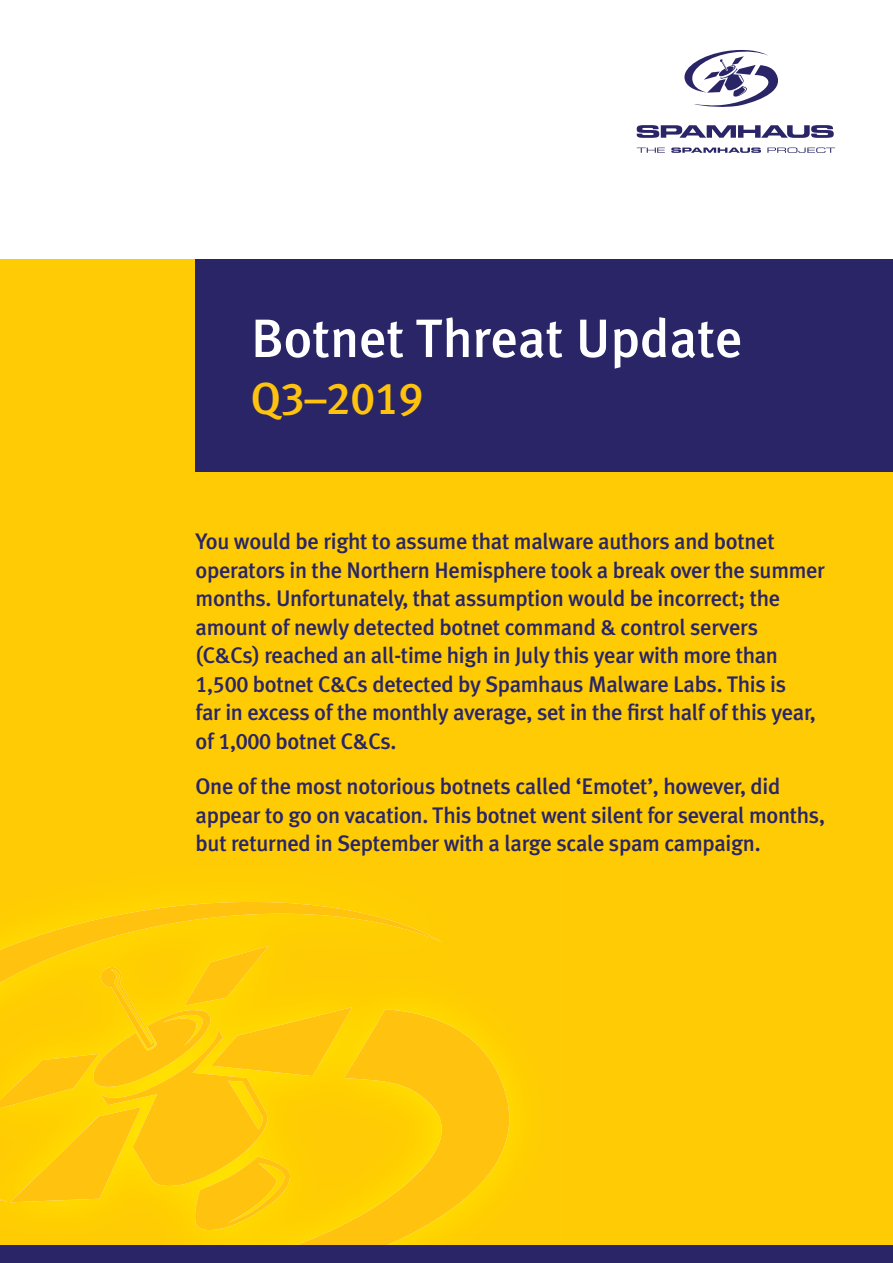
<style>
.page{position:relative;width:893px;height:1263px;background:#fff}
.page>*{position:absolute;margin:0;border:0;box-sizing:border-box;transform-origin:0 0}
.t1{font:500 54px "Meta Plus";color:#fff}
.t2{font:45px "Meta Plus Medium Caps";color:#ffc20e}
.t3{font:500 22.5px/28.5px "Meta Plus";letter-spacing:-.015em;color:#292567}
.s1{font-family:"Meta Plus Medium Caps";font-weight:400}
</style>
<div class="page">
<div style="left:0;top:259px;width:893px;height:1004px;background:#ffcb05"></div>
<svg style="left:0;top:901px;width:442px;height:108px"></svg>
<svg style="left:0;top:1009px;width:537px;height:237px"></svg>
<div style="left:196px;top:259px;width:697px;height:213px;background:#292567"></div>
<svg style="left:684px;top:49px;width:94px;height:58px"></svg>
<svg style="left:637px;top:148px;width:28px;height:5px"></svg>
<svg style="left:671px;top:148px;width:90px;height:5px"></svg>
<svg style="left:767px;top:148px;width:68px;height:5px"></svg>
<svg style="left:637px;top:125px;width:197px;height:13px"></svg>
<div style="left:0;top:1246px;width:893px;height:17px;background:#292567"></div>
<h1 class="t1" style="left:251px;top:307px;width:493px">Botnet Threat Update</h1>
<h2 class="t2" style="left:251px;top:372px;width:174px">Q3–2019</h2>
<p class="t3" style="left:196px;top:527px;width:631px">You would be right to assume that malware authors and botnet operators in the Northern Hemisphere took a break over the summer months. Unfortunately, that assumption would be incorrect; the amount of newly detected botnet command &amp; control servers (C&amp;Cs) reached an all-time high in July this year with more than <span class="s1">1,500</span> botnet C&amp;Cs detected by Spamhaus Malware Labs. This is<br>far in excess of the monthly average, set in the first half of this year, of <span class="s1">1,000</span> botnet C&amp;Cs.</p>
<p class="t3" style="left:196px;top:772px;width:631px">One of the most notorious botnets called ‘Emotet’, however, did appear to go on vacation. This botnet went silent for several months, but returned in September with a large scale spam campaign.</p>
</div>
